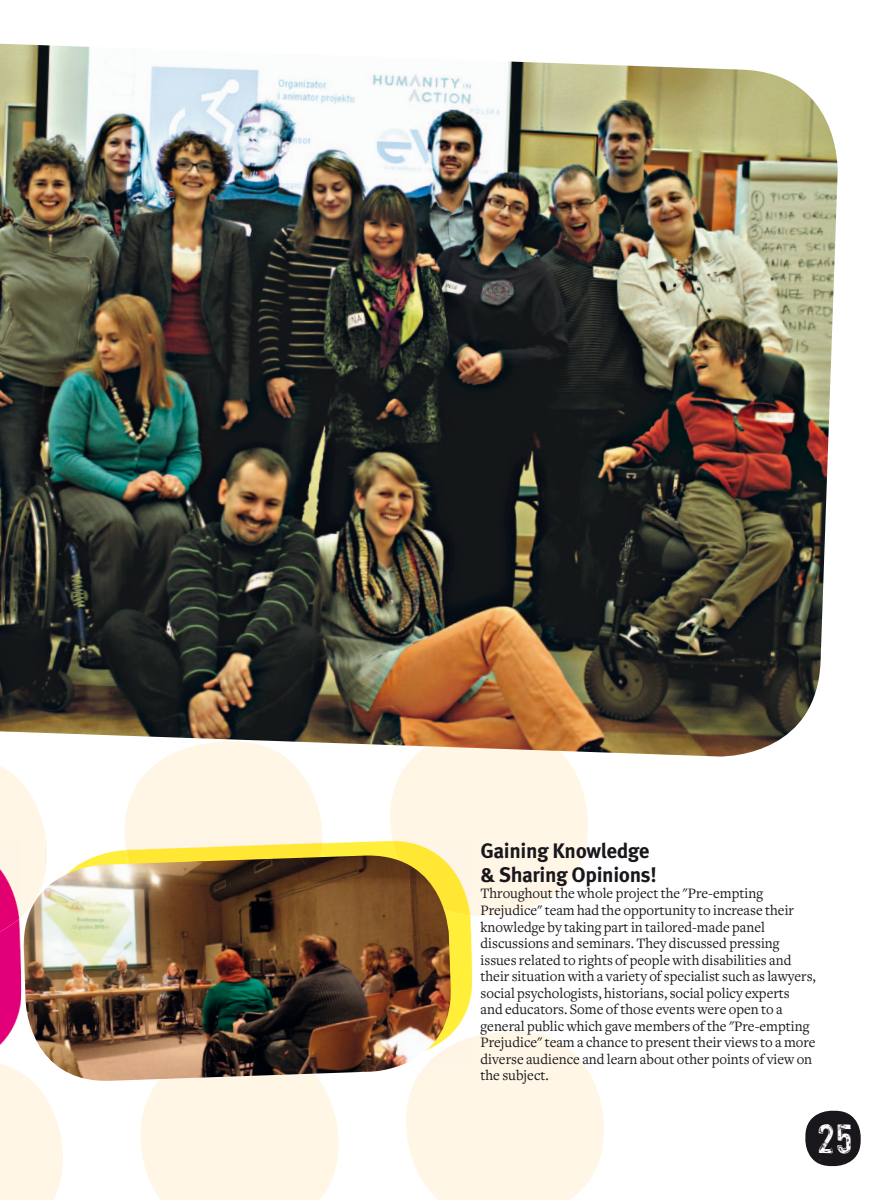
<style>
.page{position:relative;width:893px;height:1200px;background:#fff}
.page>*{position:absolute;margin:0;border:0;box-sizing:border-box;transform-origin:0 0}
.t1{font:35.7px "Palsu";color:#fff}
.t2{font:700 21px/24px "Meta Pro";letter-spacing:-.02em;color:#1a171c}
.t3{font:15px/16.5px "Freight Text Pl";color:#1a171c}
</style>
<div class="page">
<svg style="left:0;top:766px;width:46px;height:89px"></svg>
<svg style="left:125px;top:756px;width:198px;height:84px;background:#fff6e8"></svg>
<svg style="left:390px;top:756px;width:198px;height:159px;background:#fff6e8"></svg>
<svg style="left:0;top:1077px;width:63px;height:122px;background:#fff6e8"></svg>
<div style="left:141px;top:1083px;width:197px;height:116px;background:#fff6e6"></div>
<svg style="left:406px;top:1031px;width:198px;height:168px;background:#fff6e8"></svg>
<div style="left:805px;top:1110px;width:56px;height:55px;background:#1a171c;border-radius:25px"></div>
<img style="left:0;top:44px;width:838px;height:712px">
<img style="left:322px;top:840px;width:71px;height:15px">
<img style="left:453px;top:915px;width:19px;height:121px">
<img style="left:45px;top:840px;width:2px;height:15px">
<img style="left:125px;top:840px;width:197px;height:15px">
<img style="left:393px;top:840px;width:79px;height:75px">
<img style="left:453px;top:1036px;width:19px;height:30px">
<img style="left:21px;top:855px;width:432px;height:228px">
<img style="left:3px;top:931px;width:18px;height:111px">
<img style="left:0;top:839px;width:21px;height:92px">
<img style="left:3px;top:1064px;width:18px;height:13px">
<img style="left:0;top:851px;width:3px;height:231px">
<h2 class="t2" style="left:480px;top:838px;width:178px">Gaining Knowledge &amp; Sharing Opinions!</h2>
<p class="t3" style="left:480px;top:885px;width:337px">Throughout the whole project the "Pre-empting Prejudice" team had the opportunity to increase their knowledge by taking part in tailored-made panel discussions and seminars. They discussed pressing issues related to rights of people with disabilities and their situation with a variety of specialist such as lawyers, social psychologists, historians, social policy experts<br>and educators. Some of those events were open to a general public which gave members of the "Pre-empting Prejudice" team a chance to present their views to a more diverse audience and learn about other points of view on the subject.</p>
<h1 class="t1" style="left:818px;top:1114px;width:36px">25</h1>
</div>
